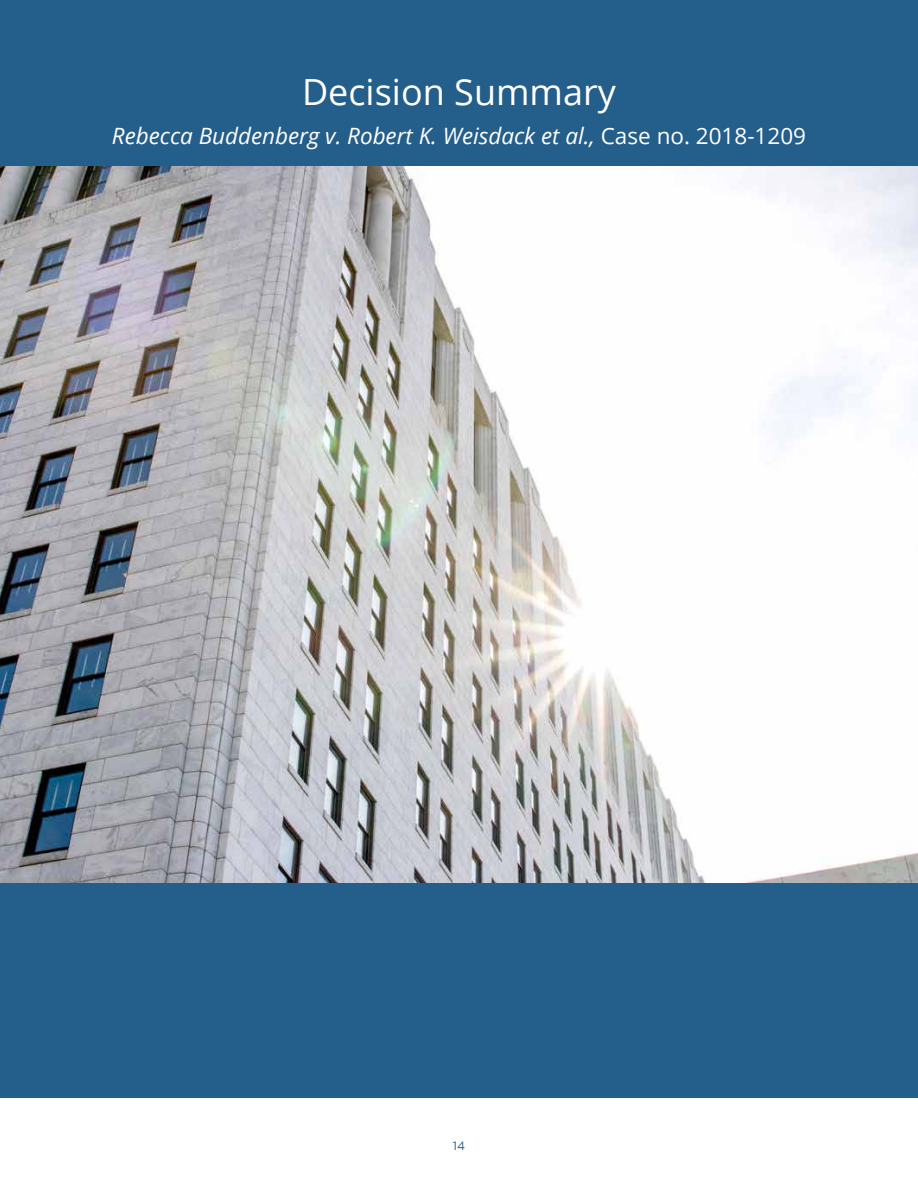
<style>
.page{position:relative;width:918px;height:1188px;background:#fff}
.page>*{position:absolute;margin:0;border:0;box-sizing:border-box;transform-origin:0 0}
.t1{font:36px "Open Sans";color:#fff}
.t2{font:italic 22.5px "Open Sans";color:#fff}
.t3{font:12px "Gotham";color:#245e8a}
.s1{font-style:normal}
</style>
<div class="page">
<div style="left:0;top:0;width:918px;height:1098px;background:#245e8a"></div>
<img style="left:0;top:167px;width:918px;height:716px">
<h1 class="t1" style="left:302px;top:67px;width:315px">Decision Summary</h1>
<p class="t2" style="left:112px;top:120px;width:696px">Rebecca Buddenberg v. Robert K. Weisdack et al., <span class="s1">Case no. 2018-1209</span></p>
<p class="t3" style="left:453px;top:1139px;width:14px">14</p>
</div>
